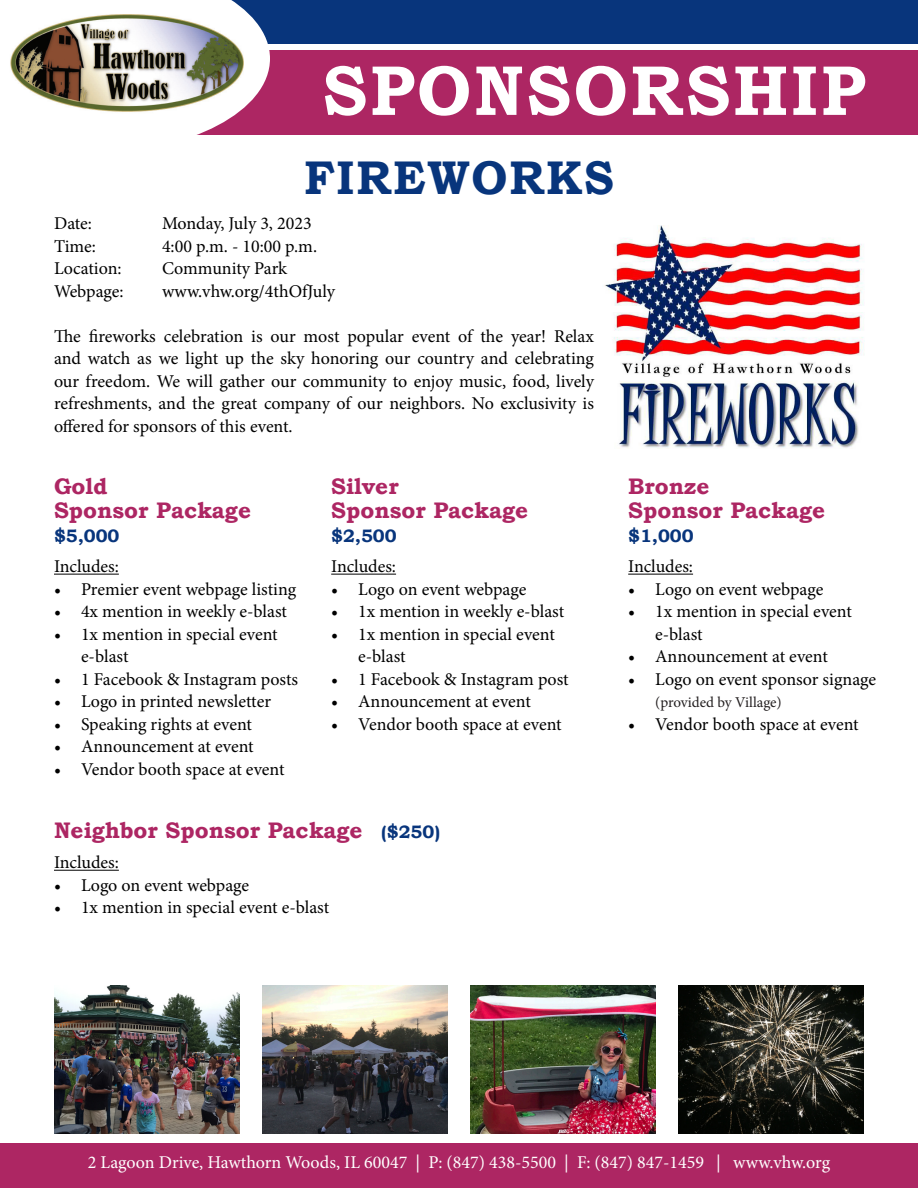
<style>
.page{position:relative;width:918px;height:1188px;background:#fff}
.page>*{position:absolute;margin:0;border:0;box-sizing:border-box;transform-origin:0 0}
.t1{font:700 70.8px "Bookman Old Style";letter-spacing:.04em;color:#fff;scale:.95 1}
.t2{font:700 47.25px "Bookman Old Style";letter-spacing:.04em;color:#08357c;scale:.95 1}
.t3{font:700 22.5px "Bookman Old Style";color:#ad2663}
.t4{font:18px/22.5px "Minion Pro";letter-spacing:-.005em;color:#000}
.t5{font:18px "Minion Pro";color:#fff}
.t6{font:700 18px "Bookman Old Style";color:#08357c}
.t7{font:15px "Minion Pro";letter-spacing:-.005em;color:#231f20}
.s1{font-size:18px;color:#08357c}
</style>
<div class="page">
<div style="left:0;top:1144px;width:918px;height:44px;background:#ad2663"></div>
<div style="left:0;top:51px;width:918px;height:84px;background:#ad2663"></div>
<div style="left:0;top:0;width:918px;height:43px;background:#08357c"></div>
<svg style="left:0;top:0;width:270px;height:135px"></svg>
<img style="left:10px;top:14px;width:234px;height:102px">
<hr style="left:54px;top:870px;width:65px;height:1px;background:#000">
<hr style="left:54px;top:574px;width:65px;height:1px;background:#000">
<hr style="left:331px;top:574px;width:65px;height:1px;background:#000">
<hr style="left:628px;top:574px;width:65px;height:1px;background:#000">
<img style="left:54px;top:986px;width:186px;height:148px">
<img style="left:262px;top:985px;width:186px;height:149px">
<img style="left:470px;top:985px;width:186px;height:149px">
<img style="left:678px;top:986px;width:186px;height:148px">
<img style="left:604px;top:226px;width:260px;height:223px">
<p class="t1" style="left:323px;top:39px;width:573px">SPONSORSHIP</p>
<p class="t2" style="left:304px;top:144px;width:327px">FIREWORKS</p>
<p class="t4" style="left:54px;top:212px;width:40px">Date:</p>
<p class="t4" style="left:162px;top:212px;width:151px">Monday, July 3, 2023</p>
<p class="t4" style="left:54px;top:235px;width:44px">Time:</p>
<p class="t4" style="left:162px;top:235px;width:157px">4:00 p.m. - 10:00 p.m.</p>
<p class="t4" style="left:54px;top:257px;width:69px">Location:</p>
<p class="t4" style="left:162px;top:257px;width:127px">Community Park</p>
<p class="t4" style="left:54px;top:280px;width:71px">Webpage:</p>
<p class="t4" style="left:162px;top:280px;width:175px">www.vhw.org/4thOfJuly</p>
<p class="t4" style="left:54px;top:325px;width:542px;text-align:justify">The fireworks celebration is our most popular event of the year! Relax and watch as we light up the sky honoring our country and celebrating our freedom. We will gather our community to enjoy music, food, lively refreshments, and the great company of our neighbors. No exclusivity is offered for sponsors of this event.</p>
<p class="t3" style="left:54px;top:470px;width:55px">Gold</p>
<p class="t3" style="left:54px;top:494px;width:199px">Sponsor Package</p>
<p class="t6" style="left:54px;top:523px;width:67px">$5,000</p>
<p class="t4" style="left:54px;top:555px;width:66px">Includes:</p>
<p class="t4" style="left:54px;top:578px;width:244px">• Premier event webpage listing</p>
<p class="t4" style="left:54px;top:600px;width:235px">• 4x mention in weekly e-blast</p>
<p class="t4" style="left:81px;top:623px;width:198px;text-indent:-27px">• 1x mention in special event e-blast</p>
<p class="t4" style="left:54px;top:668px;width:246px">• 1 Facebook &amp; Instagram posts</p>
<p class="t4" style="left:54px;top:690px;width:219px">• Logo in printed newsletter</p>
<p class="t4" style="left:54px;top:713px;width:200px">• Speaking rights at event</p>
<p class="t4" style="left:54px;top:735px;width:201px">• Announcement at event</p>
<p class="t4" style="left:54px;top:758px;width:232px">• Vendor booth space at event</p>
<p class="t3" style="left:331px;top:470px;width:69px">Silver</p>
<p class="t3" style="left:331px;top:494px;width:199px">Sponsor Package</p>
<p class="t6" style="left:331px;top:523px;width:67px">$2,500</p>
<p class="t4" style="left:331px;top:555px;width:66px">Includes:</p>
<p class="t4" style="left:331px;top:578px;width:197px">• Logo on event webpage</p>
<p class="t4" style="left:331px;top:600px;width:235px">• 1x mention in weekly e-blast</p>
<p class="t4" style="left:358px;top:623px;width:198px;text-indent:-27px">• 1x mention in special event e-blast</p>
<p class="t4" style="left:331px;top:668px;width:239px">• 1 Facebook &amp; Instagram post</p>
<p class="t4" style="left:331px;top:690px;width:201px">• Announcement at event</p>
<p class="t4" style="left:331px;top:713px;width:232px">• Vendor booth space at event</p>
<p class="t3" style="left:54px;top:814px;width:388px">Neighbor Sponsor Package <span class="s1">($250)</span></p>
<p class="t4" style="left:54px;top:852px;width:66px">Includes:</p>
<p class="t4" style="left:54px;top:874px;width:197px">• Logo on event webpage</p>
<p class="t4" style="left:54px;top:897px;width:277px">• 1x mention in special event e-blast</p>
<p class="t3" style="left:628px;top:470px;width:83px">Bronze</p>
<p class="t3" style="left:628px;top:494px;width:199px">Sponsor Package</p>
<p class="t6" style="left:628px;top:523px;width:67px">$1,000</p>
<p class="t4" style="left:628px;top:555px;width:66px">Includes:</p>
<p class="t4" style="left:628px;top:578px;width:197px">• Logo on event webpage</p>
<p class="t4" style="left:655px;top:600px;width:198px;text-indent:-27px">• 1x mention in special event e-blast</p>
<p class="t4" style="left:628px;top:645px;width:201px">• Announcement at event</p>
<p class="t4" style="left:628px;top:668px;width:249px">• Logo on event sponsor signage</p>
<p class="t7" style="left:655px;top:692px;width:128px">(provided by Village)</p>
<p class="t4" style="left:628px;top:713px;width:232px">• Vendor booth space at event</p>
<p class="t5" style="left:88px;top:1150px;width:744px">2 Lagoon Drive, Hawthorn Woods, IL 60047 | P: (847) 438-5500 | F: (847) 847-1459 | www.vhw.org</p>
</div>
